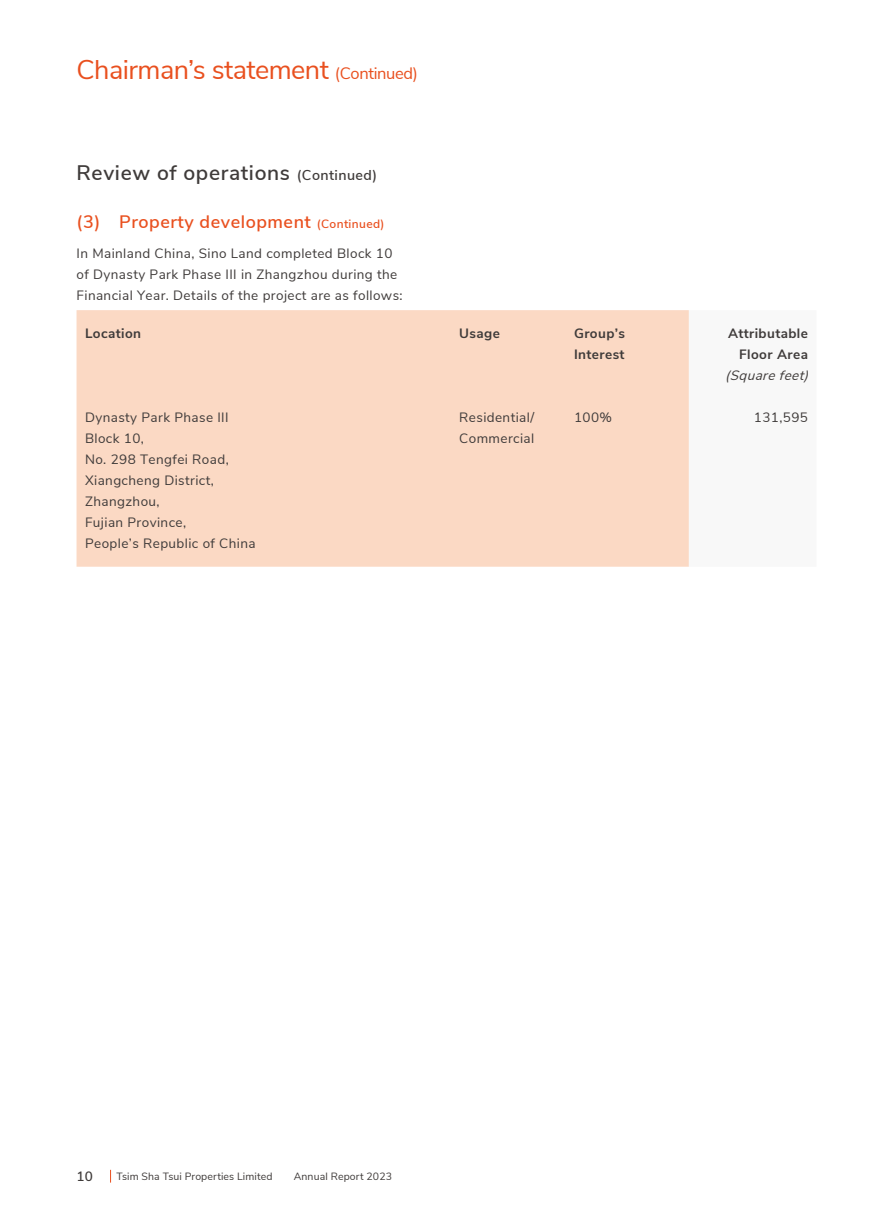
<style>
.page{position:relative;width:893px;height:1212px;background:#fff}
.page>*{position:absolute;margin:0;border:0;box-sizing:border-box;transform-origin:0 0}
.t1{font:27px "Nunito Sans";letter-spacing:-.02em;color:#e9501f}
.t2{font:600 21px "Nunito Sans";letter-spacing:.03em;color:#3f3b3a}
.t3{font:600 18px "Nunito Sans";letter-spacing:.03em;color:#e9501f}
.t4{font:13.5px/21px "Nunito Sans";letter-spacing:.03em;color:#3f3b3a}
.t5{font:700 13.5px/21px "Nunito Sans";letter-spacing:.03em;color:#3f3b3a}
.t6{font:italic 13.5px "Nunito Sans";color:#3f3b3a}
.t7{font:600 13.5px "Nunito Sans";color:#3f3b3a}
.t8{font:10.5px "Nunito Sans";letter-spacing:.01em;color:#3f3b3a}
.s1{font-size:16.5px}
.s2{font-size:14.25px}
.s3{font-size:12px}
</style>
<div class="page">
<svg style="left:110px;top:1170px;width:1px;height:12px"></svg>
<div style="left:77px;top:310px;width:612px;height:257px;background:#fbd9c4"></div>
<h1 class="t1" style="left:77px;top:50px;width:343px">Chairman’s statement <span class="s1">(Continued)</span></h1>
<h2 class="t2" style="left:77px;top:157px;width:302px">Review of operations <span class="s2">(Continued)</span></h2>
<h3 class="t3" style="left:77px;top:209px;width:309px">(3) Property development <span class="s3">(Continued)</span></h3>
<p class="t4" style="left:77px;top:242px;width:328px">In Mainland China, Sino Land completed Block 10 of Dynasty Park Phase III in Zhangzhou during the<br>Financial Year. Details of the project are as follows:</p>
<p class="t5" style="left:85px;top:322px;width:58px">Location</p>
<p class="t5" style="left:459px;top:322px;width:42px">Usage</p>
<p class="t5" style="left:574px;top:322px;width:53px">Group’s<br>Interest</p>
<p class="t5" style="left:728px;top:322px;width:81px;text-align:right">Attributable<br>Floor Area</p>
<p class="t6" style="left:725px;top:365px;width:89px">(Squarefeet)</p>
<p class="t4" style="left:85px;top:406px;width:172px">Dynasty Park Phase III<br>Block 10,<br>No. 298 Tengfei Road,<br>Xiangcheng District,<br>Zhangzhou,<br>Fujian Province,<br>People’s Republic of China</p>
<p class="t4" style="left:459px;top:406px;width:77px">Residential/<br>Commercial</p>
<p class="t4" style="left:574px;top:406px;width:40px">100%</p>
<p class="t4" style="left:754px;top:406px;width:56px">131,595</p>
<p class="t7" style="left:77px;top:1166px;width:18px">10</p>
<p class="t8" style="left:117px;top:1168px;width:157px">Tsim Sha Tsui Properties Limited</p>
<p class="t8" style="left:294px;top:1168px;width:100px">Annual Report 2023</p>
</div>
